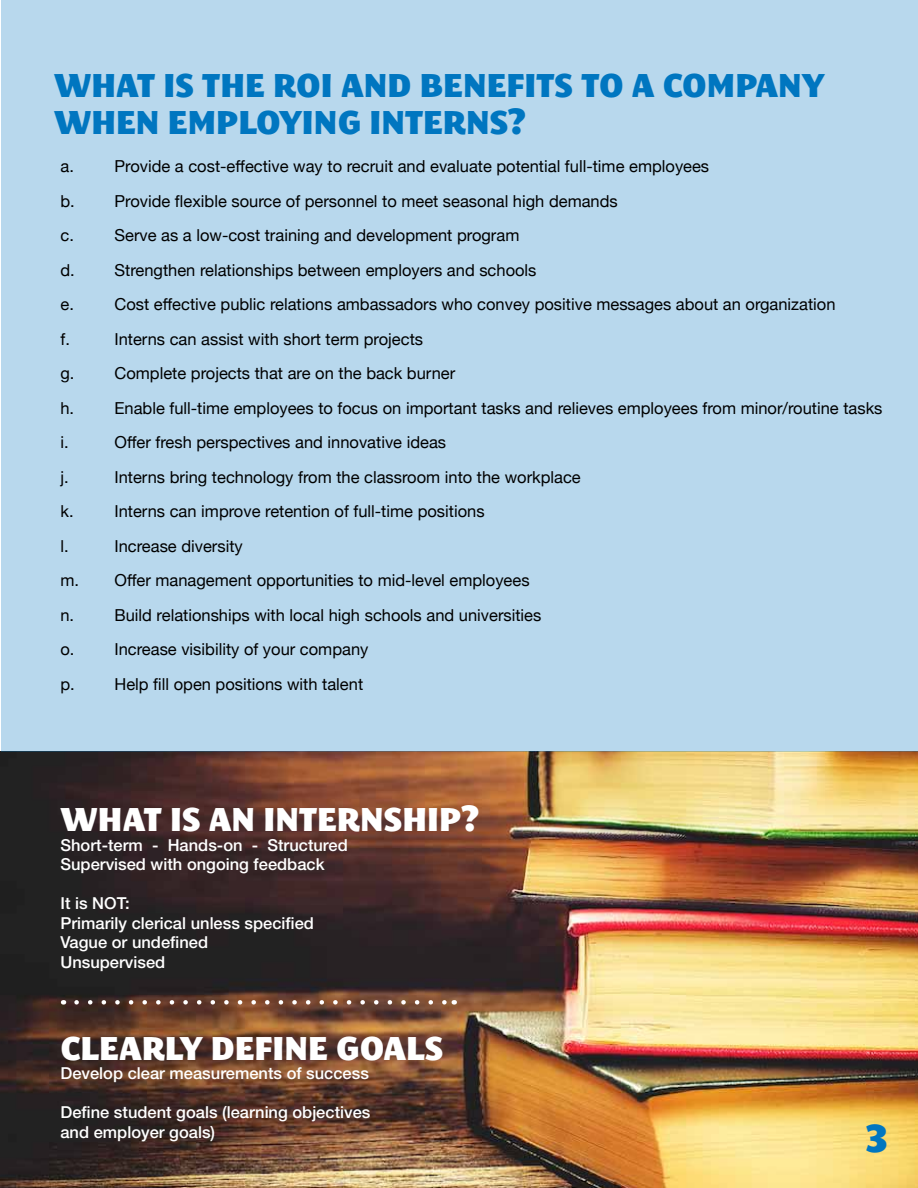
<style>
.page{position:relative;width:918px;height:1188px;background:#fff}
.page>*{position:absolute;margin:0;border:0;box-sizing:border-box;transform-origin:0 0}
.t1{font:39px "M Egalopolis Extra";color:#0076c0}
.t2{font:33px/37.5px "M Egalopolis Extra";color:#0076c0}
.t3{font:33px "M Egalopolis Extra";color:#fff}
.t4{font:16.5px/34.5px "Helvetica Neue";color:#000}
.t5{font:500 16.5px/19.5px "Helvetica Neue";color:#fff}
</style>
<div class="page">
<img style="left:1px;top:752px;width:917px;height:436px">
<div style="left:1px;top:0;width:917px;height:752px;background:#b8d8ed"></div>
<svg style="left:77px;top:1000px;width:370px;height:5px"></svg>
<h2 class="t2" style="left:54px;top:65px;width:772px">WHAT IS THE ROI AND BENEFITS TO A COMPANY<br>WHEN EMPLOYING INTERNS?</h2>
<p class="t4" style="left:60px;top:150px;width:15px">a.</p>
<p class="t4" style="left:114px;top:150px;width:596px">Provide a cost-effective way to recruit and evaluate potential full-time employees</p>
<p class="t4" style="left:60px;top:185px;width:16px">b.</p>
<p class="t4" style="left:114px;top:185px;width:505px">Provide flexible source of personnel to meet seasonal high demands</p>
<p class="t4" style="left:60px;top:219px;width:15px">c.</p>
<p class="t4" style="left:114px;top:219px;width:406px">Serve as a low-cost training and development program</p>
<p class="t4" style="left:60px;top:254px;width:16px">d.</p>
<p class="t4" style="left:114px;top:254px;width:424px">Strengthen relationships between employers and schools</p>
<p class="t4" style="left:60px;top:288px;width:15px">e.</p>
<p class="t4" style="left:114px;top:288px;width:723px">Cost effective public relations ambassadors who convey positive messages about an organization</p>
<p class="t4" style="left:60px;top:323px;width:11px">f.</p>
<p class="t4" style="left:114px;top:323px;width:310px">Interns can assist with short term projects</p>
<p class="t4" style="left:60px;top:357px;width:16px">g.</p>
<p class="t4" style="left:114px;top:357px;width:342px">Complete projects that are on the back burner</p>
<p class="t4" style="left:60px;top:392px;width:15px">h.</p>
<p class="t4" style="left:114px;top:392px;width:770px">Enable full-time employees to focus on important tasks and relieves employees from minor/routine tasks</p>
<p class="t4" style="left:60px;top:426px;width:10px">i.</p>
<p class="t4" style="left:114px;top:426px;width:333px">Offer fresh perspectives and innovative ideas</p>
<p class="t4" style="left:60px;top:461px;width:10px">j.</p>
<p class="t4" style="left:114px;top:461px;width:468px">Interns bring technology from the classroom into the workplace</p>
<p class="t4" style="left:60px;top:495px;width:15px">k.</p>
<p class="t4" style="left:114px;top:495px;width:372px">Interns can improve retention of full-time positions</p>
<p class="t4" style="left:60px;top:530px;width:10px">l.</p>
<p class="t4" style="left:60px;top:530px;width:471px;text-indent:54px">Increase diversity<br>m. Offer management opportunities to mid-level employees n.</p>
<p class="t4" style="left:114px;top:599px;width:428px">Build relationships with local high schools and universities</p>
<p class="t4" style="left:60px;top:633px;width:16px">o.</p>
<p class="t4" style="left:114px;top:633px;width:255px">Increase visibility of your company</p>
<p class="t4" style="left:60px;top:668px;width:16px">p.</p>
<p class="t4" style="left:114px;top:668px;width:250px">Help fill open positions with talent</p>
<h2 class="t3" style="left:60px;top:795px;width:420px">WHAT IS AN INTERNSHIP?</h2>
<p class="t5" style="left:60px;top:835px;width:289px">Short-term - Hands-on - Structured<br>Supervised with ongoing feedback</p>
<p class="t5" style="left:60px;top:893px;width:255px">It is NOT:<br>Primarily clerical unless specified<br>Vague or undefined<br>Unsupervised</p>
<h2 class="t3" style="left:60px;top:1024px;width:384px">CLEARLY DEFINE GOALS</h2>
<p class="t5" style="left:60px;top:1063px;width:310px">Develop clear measurements of success</p>
<p class="t5" style="left:60px;top:1102px;width:311px">Define student goals (learning objectives and employer goals)</p>
<h1 class="t1" style="left:864px;top:1110px;width:27px">3</h1>
</div>
